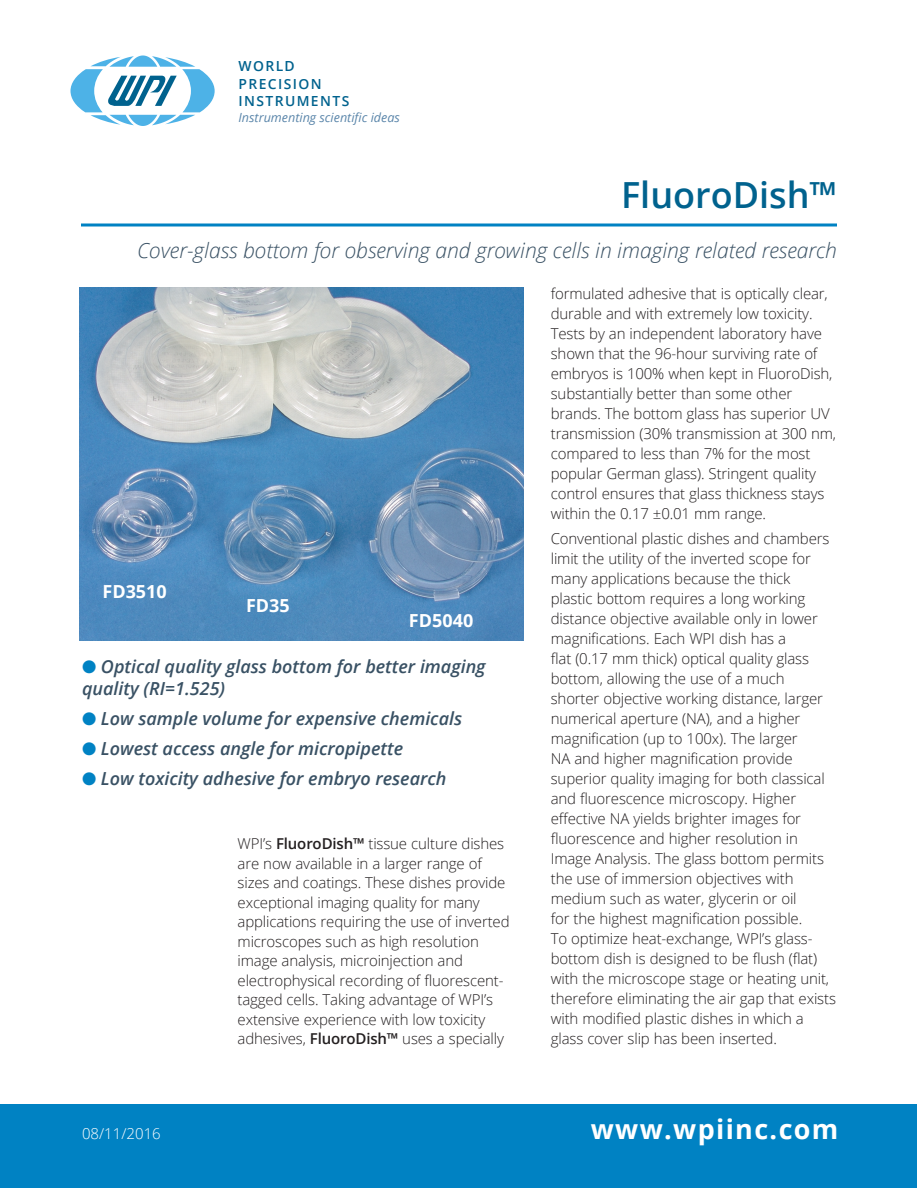
<style>
.page{position:relative;width:918px;height:1188px;background:#fff}
.page>*{position:absolute;margin:0;border:0;box-sizing:border-box;transform-origin:0 0}
.Doc_Title{font:600 36px "Open Sans";color:#00628e}
.t1{font:700 27px "Open Sans";letter-spacing:.05em;color:#fff}
.Body_text{font:italic 300 21px "Open Sans";color:#395164}
.Bullet{font:italic 600 18px/22.5px "Open Sans";color:#395164}
.Heading_1{font:700 18px "Open Sans";color:#fff}
._8_10_Open_Sans_TEXT{font:300 15px/20px "Open Sans";letter-spacing:-.01em;color:#231f20}
.Body_text-2{font:300 15px "Open Sans";color:#fff}
.t2{font:600 13.95px/17.1px "Open Sans";letter-spacing:.1em;color:#00628e}
.t3{font:italic 12.6px "Open Sans";color:#5b86aa}
.s1{color:#0082c3}
.s2{font-weight:600}
</style>
<div class="page">
<div style="left:1px;top:1105px;width:916px;height:83px;background:#0082c3"></div>
<svg style="left:70px;top:55px;width:145px;height:71px"></svg>
<img style="left:79px;top:288px;width:445px;height:353px">
<hr style="left:81px;top:224px;width:756px;height:2px;background:#0082c3">
<p class="t2" style="left:239px;top:57px;width:112px">WORLD<br>PRECISION<br>INSTRUMENTS</p>
<p class="t3" style="left:239px;top:108px;width:163px">Instrumenting scientific ideas</p>
<p class="Doc_Title" style="left:621px;top:170px;width:217px">FluoroDish™</p>
<p class="Body_text" style="left:137px;top:236px;width:701px">Cover-glass bottom for observing and growing cells in imaging related research</p>
<p class="Heading_1" style="left:102px;top:579px;width:66px">FD3510</p>
<p class="Heading_1" style="left:246px;top:592px;width:45px">FD35</p>
<p class="Heading_1" style="left:409px;top:608px;width:66px">FD5040</p>
<p class="Bullet" style="left:82px;top:654px;width:405px"><span class="s1">●</span> Optical quality glass bottom for better imaging quality (RI=1.525)</p>
<p class="Bullet" style="left:82px;top:707px;width:382px"><span class="s1">●</span> Low sample volume for expensive chemicals</p>
<p class="Bullet" style="left:82px;top:737px;width:323px"><span class="s1">●</span> Lowest access angle for micropipette</p>
<p class="Bullet" style="left:82px;top:767px;width:366px"><span class="s1">●</span> Low toxicity adhesive for embryo research</p>
<p class="Body_text-2" style="left:82px;top:1124px;width:80px">08/11/2016</p>
<p class="_8_10_Open_Sans_TEXT" style="left:238px;top:833px;width:274px;line-height:19.5px">WPI’s <span class="s2">FluoroDish™</span> tissue culture dishes are now available in a larger range of sizes and coatings. These dishes provide exceptional imaging quality for many applications requiring the use of inverted microscopes such as high resolution image analysis, microinjection and electrophysical recording of fluorescent&shy;tagged cells. Taking advantage of WPI’s extensive experience with low toxicity adhesives, <span class="s2">FluoroDish™</span> uses a specially</p>
<p class="_8_10_Open_Sans_TEXT" style="left:551px;top:284px;width:287px">formulated adhesive that is optically clear, durable and with extremely low toxicity.<br>Tests by an independent laboratory have shown that the 96-hour surviving rate of embryos is 100% when kept in FluoroDish, substantially better than some other brands. The bottom glass has superior UV transmission (30% transmission at 300 nm, compared to less than 7% for the most popular German glass). Stringent quality control ensures that glass thickness stays within the 0.17 ±0.01 mm range.</p>
<p class="_8_10_Open_Sans_TEXT" style="left:551px;top:529px;width:287px">Conventional plastic dishes and chambers limit the utility of the inverted scope for many applications because the thick plastic bottom requires a long working distance objective available only in lower magnifications. Each WPI dish has a<br>flat (0.17 mm thick) optical quality glass bottom, allowing the use of a much shorter objective working distance, larger numerical aperture (NA), and a higher magnification (up to 100x). The larger<br>NA and higher magnification provide superior quality imaging for both classical and fluorescence microscopy. Higher effective NA yields brighter images for fluorescence and higher resolution in Image Analysis. The glass bottom permits the use of immersion objectives with medium such as water, glycerin or oil<br>for the highest magnification possible.<br>To optimize heat-exchange, WPI’s glass&shy;bottom dish is designed to be flush (flat) with the microscope stage or heating unit, therefore eliminating the air gap that exists with modified plastic dishes in which a glass cover slip has been inserted.</p>
<h2 class="t1" style="left:591px;top:1110px;width:249px">www.wpiinc.com</h2>
</div>
